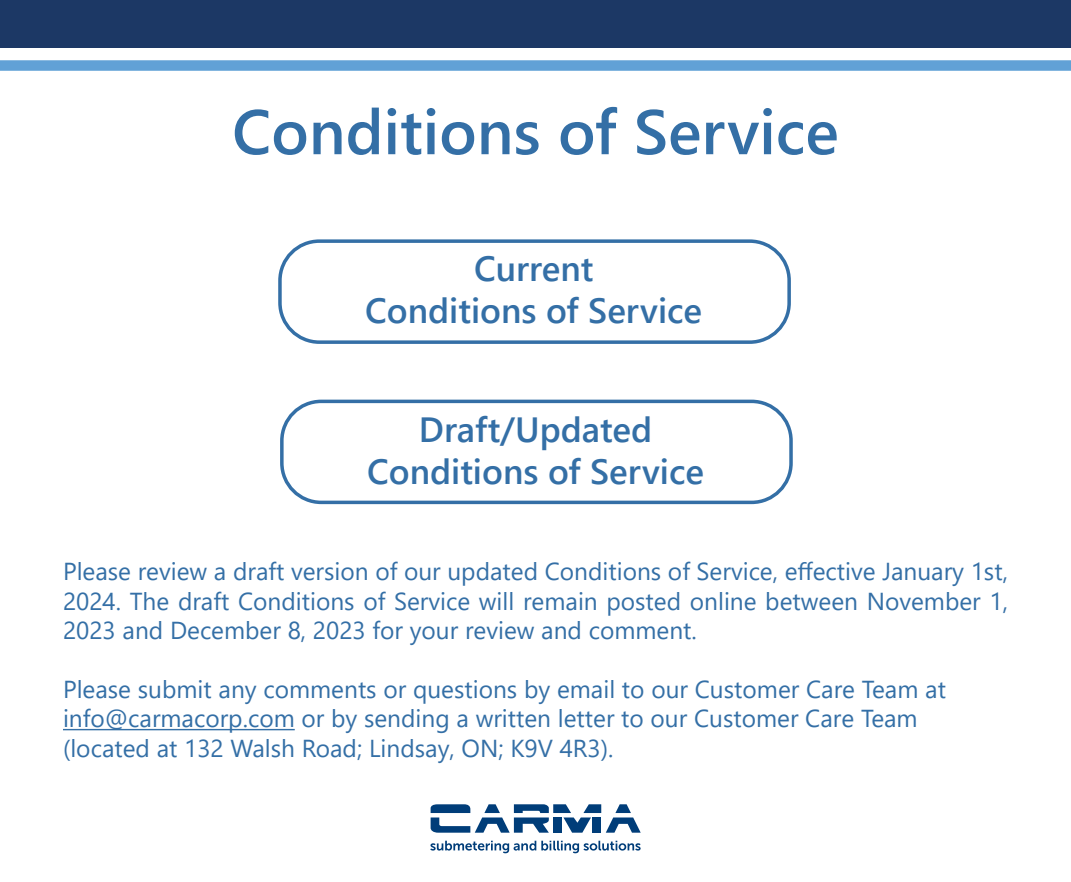
<style>
.page{position:relative;width:1071px;height:882px;background:#fff}
.page>*{position:absolute;margin:0;border:0;box-sizing:border-box;transform-origin:0 0}
.t1{font:600 63px "Segoe UI";color:#346fa6}
.t2{font:600 35px/42px "Segoe UI";color:#346fa6;text-align:center}
.t3{font:24.5px/29.4px "Segoe UI";color:#346fa6;text-align:justify}
</style>
<div class="page">
<div style="left:0;top:0;width:1071px;height:47px;background:#1c3865"></div>
<div style="left:0;top:60px;width:1071px;height:11px;background:#61a1d6"></div>
<svg style="left:430px;top:841px;width:211px;height:12px"></svg>
<svg style="left:431px;top:804px;width:210px;height:29px"></svg>
<div style="left:553px;top:817px;width:9px;height:16px;background:#003d79"></div>
<div style="left:278px;top:239px;width:513px;height:105px;border:4px solid #346fa6;border-radius:39px"></div>
<div style="left:280px;top:400px;width:513px;height:104px;border:4px solid #346fa6;border-radius:39px"></div>
<hr style="left:63px;top:729px;width:232px;height:1px;background:#346fa6">
<h1 class="t1" style="left:232px;top:72px;width:608px">Conditions of Service</h1>
<h2 class="t2" style="left:365px;top:245px;width:339px">Current<br>Conditions of Service</h2>
<h2 class="t2" style="left:367px;top:405px;width:339px">Draft/Updated<br>Conditions of Service</h2>
<p class="t3" style="left:63px;top:555px;width:947px">Please review a draft version of our updated Conditions of Service, effective January 1st, 2024. The draft Conditions of Service will remain posted online between November 1, 2023 and December 8, 2023 for your review and comment.</p>
<p class="t3" style="left:63px;top:673px;width:885px;text-align:left">Please submit any comments or questions by email to our Customer Care Team at info@carmacorp.com or by sending a written letter to our Customer Care Team (located at 132 Walsh Road; Lindsay, ON; K9V 4R3).</p>
</div>
